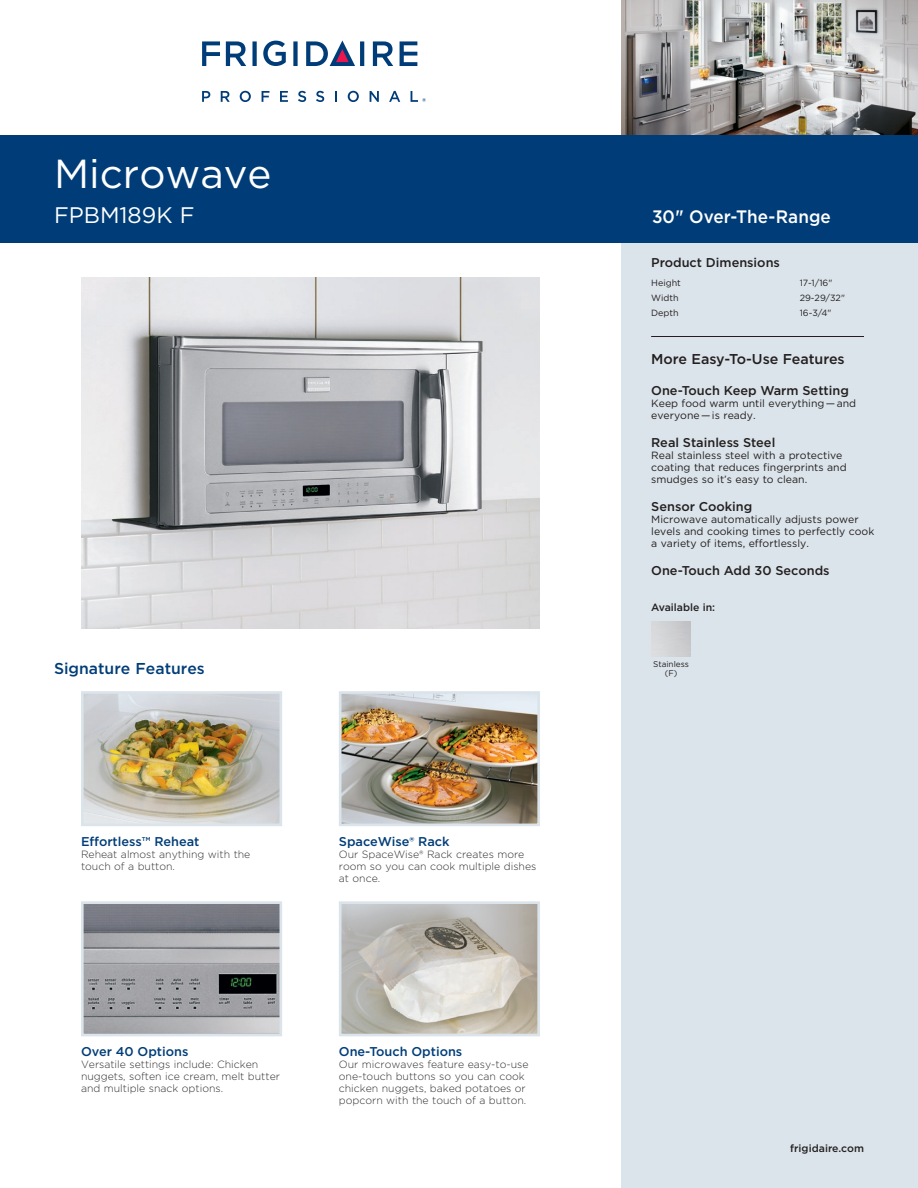
<style>
.page{position:relative;width:918px;height:1188px;background:#fff}
.page>*{position:absolute;margin:0;border:0;box-sizing:border-box;transform-origin:0 0}
.t1{font:40.5px "Gotham";color:#fff}
.t2{font:22.5px "Gotham";color:#fff}
.t3{font:500 18px "Gotham";color:#fff;scale:.95 1}
.t4{font:500 15.75px "Gotham";color:#003d78}
.t5{font:500 14.25px "Gotham";color:#231f20}
.t6{font:500 12.75px "Gotham";color:#231f20}
.t7{font:500 12.75px "Gotham";color:#003d78}
.t8{font:300 10.5px/12px "Gotham";color:#312f30}
.t9{font:10.5px/12px "Gotham";color:#231f20}
.t10{font:500 10.5px "Gotham";color:#231f20}
.t11{font:9px "Gotham";color:#231f20}
.t12{font:8.25px/9px "Gotham";color:#231f20;text-align:center}
</style>
<div class="page">
<div style="left:621px;top:0;width:297px;height:1188px;background:#dbe4ea"></div>
<svg style="left:202px;top:91px;width:8px;height:11px"></svg>
<svg style="left:221px;top:91px;width:9px;height:11px"></svg>
<svg style="left:240px;top:91px;width:11px;height:11px"></svg>
<svg style="left:262px;top:91px;width:7px;height:11px"></svg>
<svg style="left:280px;top:91px;width:8px;height:11px"></svg>
<svg style="left:298px;top:91px;width:8px;height:11px"></svg>
<svg style="left:316px;top:91px;width:8px;height:11px"></svg>
<svg style="left:335px;top:91px;width:2px;height:11px"></svg>
<svg style="left:348px;top:91px;width:11px;height:11px"></svg>
<svg style="left:370px;top:91px;width:9px;height:11px"></svg>
<svg style="left:389px;top:91px;width:11px;height:11px"></svg>
<svg style="left:263px;top:41px;width:23px;height:25px"></svg>
<svg style="left:400px;top:41px;width:17px;height:25px"></svg>
<svg style="left:202px;top:41px;width:18px;height:25px"></svg>
<svg style="left:226px;top:41px;width:20px;height:25px"></svg>
<svg style="left:252px;top:41px;width:5px;height:25px"></svg>
<svg style="left:293px;top:41px;width:5px;height:25px"></svg>
<svg style="left:373px;top:41px;width:20px;height:25px"></svg>
<svg style="left:306px;top:40px;width:58px;height:26px"></svg>
<svg style="left:411px;top:91px;width:15px;height:11px"></svg>
<hr style="left:651px;top:336px;width:213px;height:1px;background:#231f20">
<img style="left:81px;top:277px;width:459px;height:351px">
<img style="left:85px;top:695px;width:193px;height:127px">
<div style="left:81px;top:691px;width:201px;height:135px;border:3px solid #dbe4ea"></div>
<img style="left:85px;top:905px;width:193px;height:127px">
<div style="left:81px;top:901px;width:201px;height:135px;border:3px solid #dbe4ea"></div>
<img style="left:343px;top:695px;width:193px;height:127px">
<div style="left:339px;top:691px;width:201px;height:135px;border:3px solid #dbe4ea"></div>
<img style="left:343px;top:905px;width:193px;height:127px">
<div style="left:339px;top:901px;width:201px;height:135px;border:3px solid #dbe4ea"></div>
<img style="left:621px;top:0;width:297px;height:135px">
<div style="left:0;top:135px;width:918px;height:108px;background:#003d78"></div>
<h1 class="t1" style="left:54px;top:147px;width:219px">Microwave</h1>
<h2 class="t2" style="left:54px;top:201px;width:142px">FPBM189K F</h2>
<h3 class="t3" style="left:652px;top:205px;width:190px">30" Over-The-Range</h3>
<h3 class="t4" style="left:54px;top:658px;width:152px">Signature Features</h3>
<p class="t7" style="left:81px;top:833px;width:120px">Effortless™ Reheat</p>
<p class="t8" style="left:81px;top:848px;width:171px">Reheat almost anything with the touch of a button.</p>
<p class="t7" style="left:339px;top:833px;width:112px">SpaceWise® Rack</p>
<p class="t8" style="left:339px;top:848px;width:199px">Our SpaceWise® Rack creates more room so you can cook multiple dishes at once.</p>
<p class="t7" style="left:81px;top:1043px;width:109px">Over 40 Options</p>
<p class="t8" style="left:81px;top:1058px;width:201px">Versatile settings include: Chicken nuggets, soften ice cream, melt butter and multiple snack options.</p>
<p class="t7" style="left:339px;top:1043px;width:125px">One-Touch Options</p>
<p class="t8" style="left:339px;top:1058px;width:191px">Our microwaves feature easy-to-use one-touch buttons so you can cook chicken nuggets, baked potatoes or popcorn with the touch of a button.</p>
<p class="t6" style="left:651px;top:254px;width:130px">Product Dimensions</p>
<p class="t11" style="left:651px;top:277px;width:31px">Height</p>
<p class="t11" style="left:800px;top:277px;width:34px">17-1/16"</p>
<p class="t11" style="left:651px;top:292px;width:29px">Width</p>
<p class="t11" style="left:800px;top:292px;width:47px">29-29/32"</p>
<p class="t11" style="left:651px;top:307px;width:29px">Depth</p>
<p class="t11" style="left:800px;top:307px;width:33px">16-3/4"</p>
<h3 class="t5" style="left:651px;top:349px;width:195px">More Easy-To-Use Features</h3>
<p class="t6" style="left:651px;top:383px;width:199px">One-Touch Keep Warm Setting</p>
<p class="t9" style="left:651px;top:397px;width:206px">Keep food warm until everything — and everyone — is ready.</p>
<p class="t6" style="left:651px;top:434px;width:126px">Real Stainless Steel</p>
<p class="t9" style="left:651px;top:449px;width:197px">Real stainless steel with a protective coating that reduces fingerprints and smudges so it’s easy to clean.</p>
<p class="t6" style="left:651px;top:498px;width:103px">Sensor Cooking</p>
<p class="t9" style="left:651px;top:513px;width:225px">Microwave automatically adjusts power levels and cooking times to perfectly cook a variety of items, effortlessly.</p>
<p class="t6" style="left:651px;top:562px;width:180px">One-Touch Add 30 Seconds</p>
<p class="t10" style="left:651px;top:601px;width:65px">Available in:</p>
<p class="t12" style="left:653px;top:660px;width:37px">Stainless (F)</p>
<p class="t10" style="left:790px;top:1141px;width:75px">frigidaire.com</p>
</div>
